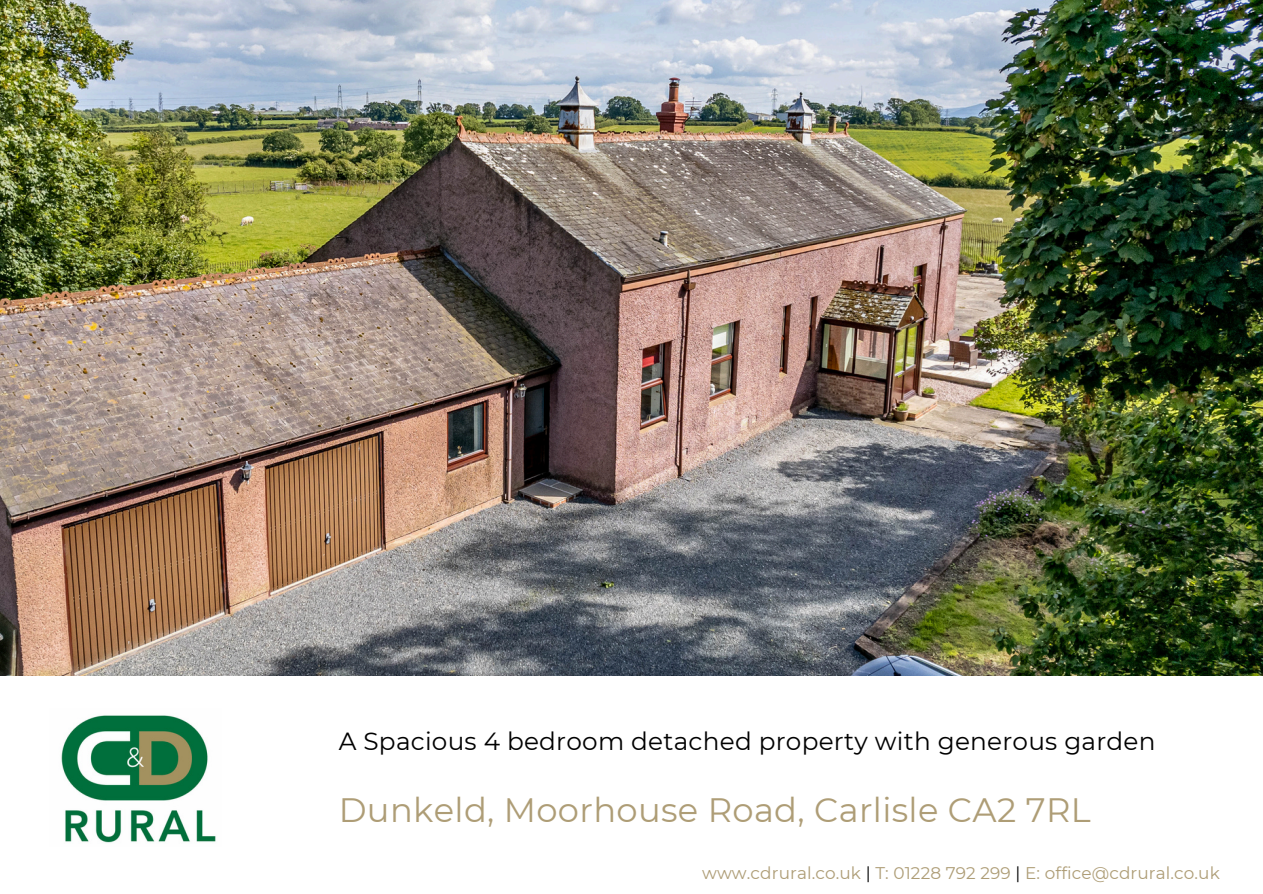
<style>
.page{position:relative;width:1263px;height:894px;background:#fff}
.page>*{position:absolute;margin:0;border:0;box-sizing:border-box;transform-origin:0 0}
.t1{font:33.75px "Montserrat";letter-spacing:.01em;color:#ae9d76}
.t2{font:24.75px "Montserrat";letter-spacing:.01em;color:#000}
.t3{font:16.8px "Montserrat";letter-spacing:.005em;color:#ae9d76}
.s1{color:#000}
</style>
<div class="page">
<img style="left:61px;top:715px;width:155px;height:128px">
<img style="left:1px;top:0;width:1262px;height:675px">
<h1 class="t2" style="left:339px;top:726px;width:818px">A Spacious 4 bedroom detached property with generous garden</h1>
<p class="t1" style="left:339px;top:789px;width:753px">Dunkeld, Moorhouse Road, Carlisle CA2 7RL</p>
<h2 class="t3" style="left:702px;top:862px;width:519px">www.cdrural.co.uk <span class="s1">|</span> T: 01228 792 299 <span class="s1">|</span> E: office@cdrural.co.uk</h2>
</div>
